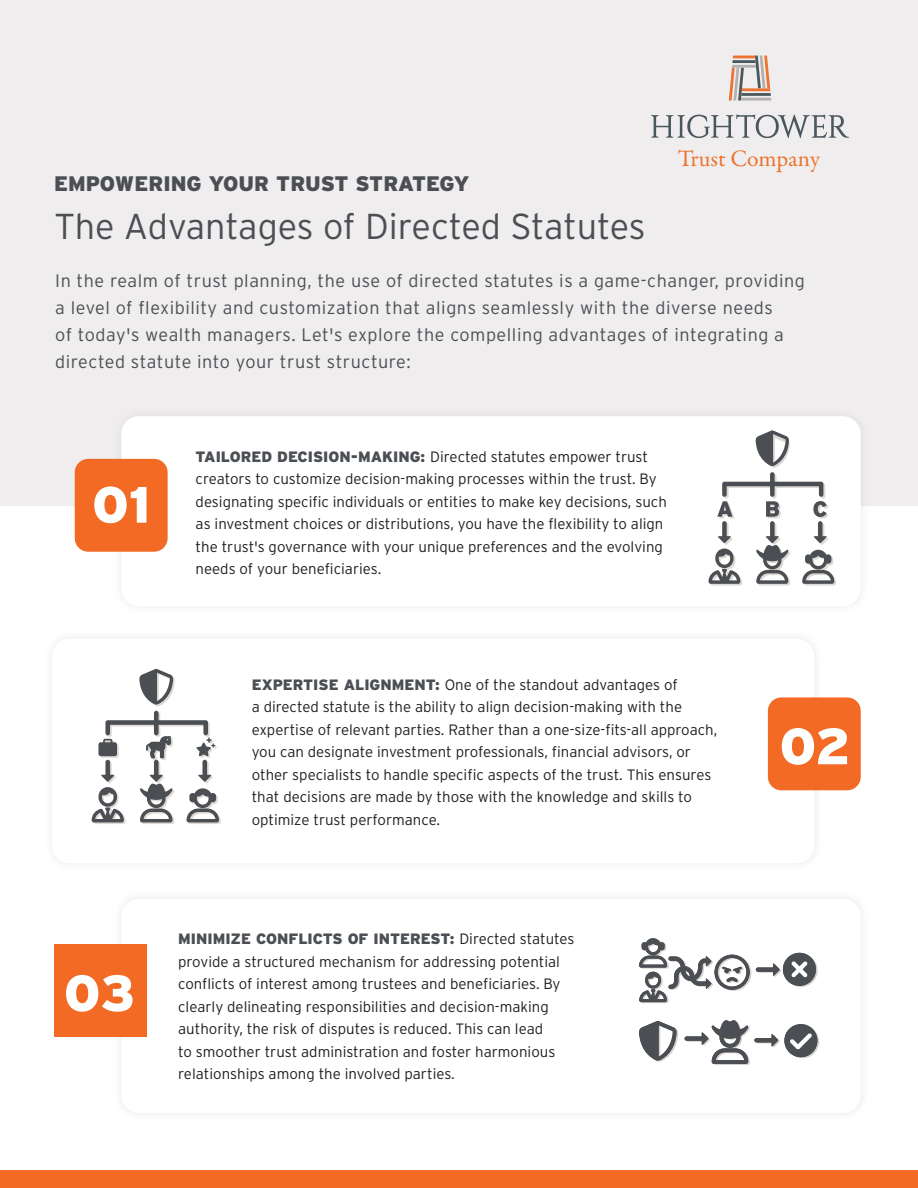
<style>
.page{position:relative;width:918px;height:1188px;background:#fff}
.page>*{position:absolute;margin:0;border:0;box-sizing:border-box;transform-origin:0 0}
.t1{font:900 51px "Interstate";color:#fff}
.t2{font:300 36px "Interstate";letter-spacing:-.005em;color:#4b4f54}
.t3{font:23.7px "Garamond Premr Pro";letter-spacing:-.005em;color:#ee722f}
.t4{font:900 21px "Interstate";color:#4b4f54}
.t5{font:300 18px/27px "Interstate";letter-spacing:.03em;color:#4b4f54}
.t6{font:300 15px/22.5px "Interstate";color:#231f20}
.s1{font-weight:900;color:#4b4f54}
</style>
<div class="page">
<div style="left:0;top:0;width:918px;height:505px;background:#efeded"></div>
<div style="left:112px;top:407px;width:757px;height:207px;background:#bcb6af;opacity:.3"></div>
<div style="left:121px;top:416px;width:740px;height:190px;background:#fff;border-radius:18px"></div>
<div style="left:43px;top:630px;width:780px;height:242px;background:#fbfafa"></div>
<div style="left:52px;top:638px;width:762px;height:225px;background:#fff;border-radius:18px"></div>
<div style="left:112px;top:890px;width:757px;height:232px;background:#fbfafa"></div>
<div style="left:121px;top:899px;width:740px;height:214px;background:#fff;border-radius:18px"></div>
<div style="left:75px;top:459px;width:93px;height:93px;background:#f26a24;border-radius:14px"></div>
<div style="left:768px;top:697px;width:93px;height:93px;background:#f26a24;border-radius:14px"></div>
<div style="left:54px;top:944px;width:93px;height:93px;background:#f26a24"></div>
<div style="left:770px;top:472px;width:5px;height:25px;background:#4b4f54;border-radius:2px"></div>
<svg style="left:756px;top:430px;width:34px;height:38px"></svg>
<svg style="left:709px;top:474px;width:127px;height:112px"></svg>
<svg style="left:139px;top:669px;width:36px;height:37px"></svg>
<svg style="left:92px;top:712px;width:129px;height:112px"></svg>
<svg style="left:785px;top:954px;width:33px;height:33px"></svg>
<svg style="left:786px;top:1025px;width:33px;height:33px"></svg>
<div style="left:756px;top:967px;width:21px;height:5px;background:#4b4f54;border-radius:2px"></div>
<svg style="left:758px;top:963px;width:23px;height:14px"></svg>
<div style="left:783px;top:953px;width:33px;height:33px;background:#4b4f54;border-radius:50%"></div>
<svg style="left:791px;top:961px;width:17px;height:16px"></svg>
<svg style="left:639px;top:1021px;width:39px;height:41px"></svg>
<div style="left:685px;top:1036px;width:21px;height:5px;background:#4b4f54;border-radius:2px"></div>
<svg style="left:756px;top:1034px;width:24px;height:13px"></svg>
<div style="left:784px;top:1024px;width:33px;height:33px;background:#4b4f54;border-radius:50%"></div>
<svg style="left:790px;top:1033px;width:22px;height:16px"></svg>
<svg style="left:686px;top:1020px;width:64px;height:45px"></svg>
<svg style="left:639px;top:938px;width:112px;height:65px"></svg>
<svg style="left:755px;top:56px;width:15px;height:32px"></svg>
<hr style="left:741px;top:98px;width:30px;height:3px;background:#b4b0b0">
<svg style="left:729px;top:68px;width:15px;height:33px"></svg>
<hr style="left:742px;top:88px;width:28px;height:3px;background:#ee722f">
<hr style="left:741px;top:93px;width:30px;height:3px;background:#4a585d">
<hr style="left:732px;top:65px;width:24px;height:3px;background:#b4b0b0">
<hr style="left:733px;top:56px;width:22px;height:2px;background:#ee722f">
<hr style="left:732px;top:60px;width:24px;height:3px;background:#4a585d">
<svg style="left:651px;top:114px;width:198px;height:24px"></svg>
<div style="left:0;top:1171px;width:918px;height:17px;background:#f26a24"></div>
<p class="t3" style="left:678px;top:145px;width:144px">Trust Company</p>
<p class="t4" style="left:54px;top:172px;width:417px">EMPOWERING YOUR TRUST STRATEGY</p>
<p class="t2" style="left:54px;top:206px;width:593px">The Advantages of Directed Statutes</p>
<p class="t5" style="left:55px;top:267px;width:751px">In the realm of trust planning, the use of directed statutes is a game-changer, providing a level of flexibility and customization that aligns seamlessly with the diverse needs<br>of today's wealth managers. Let's explore the compelling advantages of integrating a directed statute into your trust structure:</p>
<p class="t1" style="left:92px;top:476px;width:59px">01</p>
<p class="t6" style="left:196px;top:445px;width:473px"><span class="s1">TAILORED DECISION-MAKING:</span> Directed statutes empower trust creators to customize decision-making processes within the trust. By designating specific individuals or entities to make key decisions, such as investment choices or distributions, you have the flexibility to align the trust's governance with your unique preferences and the evolving needs of your beneficiaries.</p>
<p class="t6" style="left:252px;top:673px;width:467px"><span class="s1">EXPERTISE ALIGNMENT:</span> One of the standout advantages of<br>a directed statute is the ability to align decision-making with the expertise of relevant parties. Rather than a one-size-fits-all approach, you can designate investment professionals, financial advisors, or other specialists to handle specific aspects of the trust. This ensures that decisions are made by those with the knowledge and skills to optimize trust performance.</p>
<p class="t1" style="left:64px;top:964px;width:72px">03</p>
<p class="t6" style="left:178px;top:928px;width:398px"><span class="s1">MINIMIZE CONFLICTS OF INTEREST:</span> Directed statutes provide a structured mechanism for addressing potential conflicts of interest among trustees and beneficiaries. By clearly delineating responsibilities and decision-making authority, the risk of disputes is reduced. This can lead<br>to smoother trust administration and foster harmonious relationships among the involved parties.</p>
<p class="t1" style="left:780px;top:717px;width:73px">02</p>
</div>
